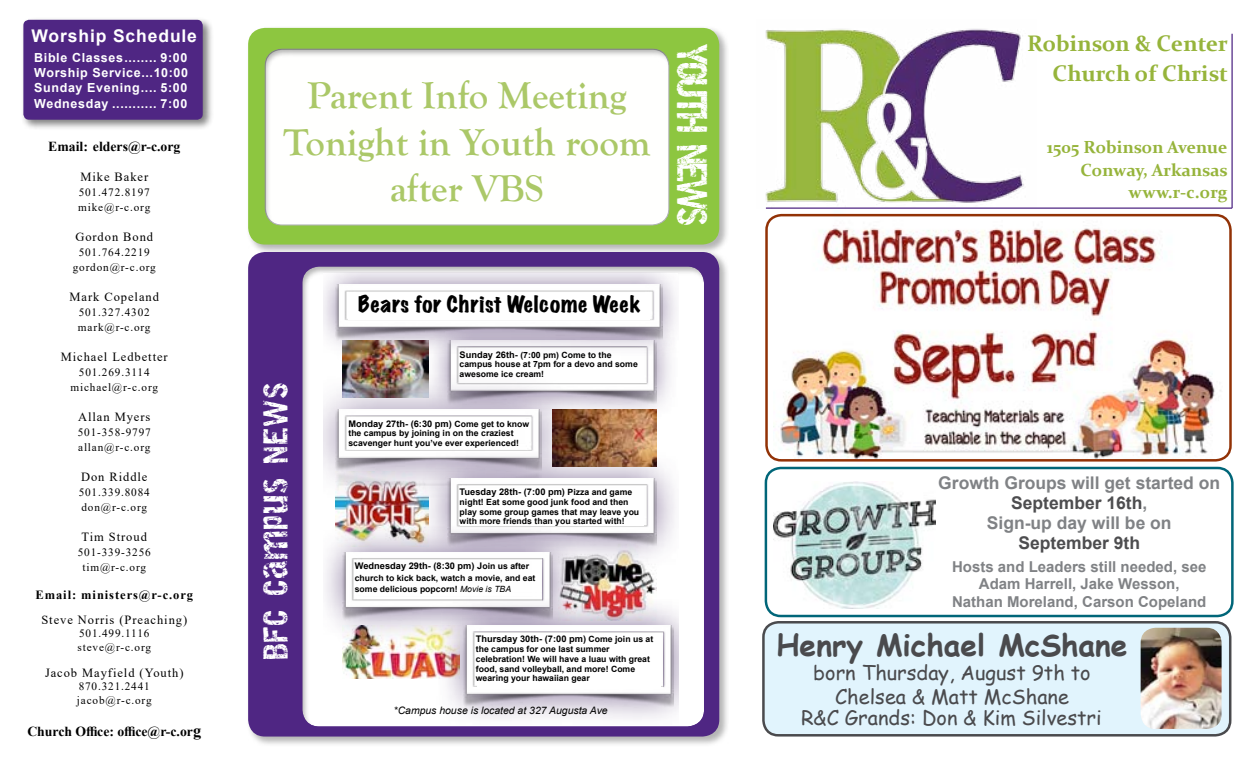
<style>
.page{position:relative;width:1260px;height:765px;background:#fff}
.page>*{position:absolute;margin:0;border:0;box-sizing:border-box;transform-origin:0 0}
.t1{font:700 38.75px/46.5px "Goudy Old Style T";color:#abc868;text-align:center}
.t2{font:30.12px "Destroy";letter-spacing:-.1em;color:#fff;scale:.72 1}
.t3{font:700 30px "Comic Sans MS";color:#4a4a4d}
.t4{font:24.38px "Destroy";letter-spacing:.075em;color:#fff;scale:.77 1}
.t5{font:700 22.5px/30px "Constantia";color:#96b43b;text-align:right}
.t6{font:expanded 20.5px "Marker Felt";letter-spacing:.035em;color:#000}
.t7{font:20px/24px "Comic Sans MS";color:#4a4a4d;text-align:center}
.t8{font:700 17.5px/20px "Arial";color:#808285;text-align:center}
.t9{font:700 17.5px/22.5px "Constantia";color:#96b43b;text-align:right}
.t10{font:700 17.5px "Arial";letter-spacing:.05em;color:#fff}
.t11{font:700 17.5px "Arial";color:#4d4d4f}
.t12{font:700 15px/17.5px "Arial";color:#808285;text-align:center}
.t13{font:700 13.75px "Times New Roman";color:#000}
.t14{font:12.5px "Times New Roman";letter-spacing:.075em;color:#000}
.t15{font:700 12.5px/15px "Arial";letter-spacing:.05em;color:#fff;text-align:justify}
.t16{font:700 12.5px "Times New Roman";letter-spacing:.075em;color:#000}
.t17{font:11.25px/15px "Times New Roman";letter-spacing:.075em;color:#000}
.t18{font:italic 10.25px "Arial";color:#000}
.t19{font:700 9.12px "Arial";color:#000}
.t20{font:700 8.5px/9.8px "Arial";color:#000}
.s1{font-size:16.25px}
.s2{font-size:9.12px}
.s3{font-size:8.5px}
.s4{font-weight:400;font-style:italic}
.s5{color:#4d4d4f}
</style>
<div class="page">
<div style="left:765px;top:467px;width:469px;height:150px;border:2px solid #006679;border-radius:15px"></div>
<div style="left:21px;top:17px;width:192px;height:113px;background:#000;opacity:.5"></div>
<div style="left:23px;top:20px;width:180px;height:100px;background:#4f2683;border-radius:6px"></div>
<div style="left:247px;top:26px;width:482px;height:228px;background:#9b9b9b;opacity:.74"></div>
<div style="left:248px;top:28px;width:471px;height:217px;background:#8dc640;border-radius:17px"></div>
<div style="left:253px;top:43px;width:427px;height:184px;background:#9b9b9b;opacity:.74"></div>
<div style="left:247px;top:250px;width:482px;height:497px;background:#9b9b9b;opacity:.74"></div>
<div style="left:248px;top:252px;width:471px;height:485px;background:#4f2683;border-radius:17px"></div>
<div style="left:290px;top:260px;width:425px;height:467px;background:#9b9b9b;opacity:.74"></div>
<img style="left:765px;top:29px;width:272px;height:179px">
<hr style="left:766px;top:208px;width:466px;height:1px;background:#4f2683">
<hr style="left:1231px;top:34px;width:2px;height:174px;background:#4f2683">
<div style="left:763px;top:622px;width:467px;height:113px;background:#e1f4fd;border-radius:15px"></div>
<div style="left:762px;top:621px;width:469px;height:116px;border:2px solid #4a4a4d;border-radius:15px"></div>
<img style="left:773px;top:481px;width:162px;height:127px">
<div style="left:324px;top:273px;width:354px;height:452px;background:#fff"></div>
<img style="left:581px;top:430px;width:76px;height:18px">
<img style="left:343px;top:366px;width:79px;height:6px">
<img style="left:336px;top:511px;width:80px;height:12px">
<img style="left:583px;top:578px;width:74px;height:18px">
<img style="left:343px;top:653px;width:89px;height:25px">
<img style="left:422px;top:366px;width:249px;height:64px">
<img style="left:447px;top:366px;width:210px;height:38px">
<div style="left:460px;top:350px;width:184px;height:33px;background:#fff"></div>
<img style="left:324px;top:372px;width:257px;height:139px">
<img style="left:336px;top:410px;width:206px;height:87px">
<img style="left:416px;top:448px;width:260px;height:130px">
<img style="left:447px;top:478px;width:210px;height:69px">
<div style="left:460px;top:488px;width:184px;height:38px;background:#fff"></div>
<img style="left:325px;top:523px;width:258px;height:130px">
<img style="left:343px;top:553px;width:209px;height:68px">
<img style="left:432px;top:596px;width:246px;height:123px">
<img style="left:464px;top:625px;width:209px;height:82px">
<div style="left:477px;top:635px;width:184px;height:51px;background:#fff"></div>
<img style="left:324px;top:273px;width:353px;height:93px">
<img style="left:336px;top:284px;width:327px;height:57px">
<div style="left:349px;top:294px;width:301px;height:26px;background:#fff"></div>
<img style="left:1141px;top:628px;width:81px;height:101px">
<img style="left:773px;top:213px;width:451px;height:246px">
<div style="left:765px;top:214px;width:467px;height:248px;border:2px solid #923206;border-radius:15px"></div>
<h3 class="t10" style="left:32px;top:23px;width:167px">Worship Schedule</h3>
<h3 class="t15" style="left:34px;top:50px;width:155px">Bible Classes........ 9:00<br>Worship Service...10:00<br>Sunday Evening.... 5:00</h3>
<h3 class="t15" style="left:34px;top:96px;width:155px">Wednesday ........... 7:00</h3>
<h3 class="t13" style="left:48px;top:137px;width:134px">Email: elders@r-c.org</h3>
<h3 class="t14" style="left:80px;top:168px;width:69px">Mike Baker</h3>
<h3 class="t17" style="left:78px;top:184px;width:74px">501.472.8197 mike@r-c.org</h3>
<h3 class="t14" style="left:75px;top:228px;width:79px">Gordon Bond</h3>
<h3 class="t17" style="left:73px;top:244px;width:85px;text-align:center">501.764.2219 gordon@r-c.org</h3>
<h3 class="t14" style="left:70px;top:288px;width:91px">Mark Copeland</h3>
<h3 class="t17" style="left:78px;top:304px;width:74px">501.327.4302 mark@r-c.org</h3>
<h3 class="t14" style="left:61px;top:348px;width:108px">Michael Ledbetter</h3>
<h3 class="t17" style="left:70px;top:364px;width:89px;text-align:center">501.269.3114 michael@r-c.org</h3>
<h3 class="t14" style="left:78px;top:408px;width:74px">Allan Myers</h3>
<h3 class="t17" style="left:78px;top:424px;width:75px">501-358-9797 allan@r-c.org</h3>
<h3 class="t14" style="left:81px;top:468px;width:68px">Don Riddle</h3>
<h3 class="t17" style="left:79px;top:484px;width:73px">501.339.8084 don@r-c.org</h3>
<h3 class="t14" style="left:82px;top:528px;width:67px">Tim Stroud</h3>
<h3 class="t17" style="left:78px;top:544px;width:75px;text-align:center">501-339-3256 tim@r-c.org</h3>
<h3 class="t16" style="left:35px;top:585px;width:159px">Email: ministers@r-c.org</h3>
<h3 class="t14" style="left:41px;top:611px;width:147px">Steve Norris (Preaching)</h3>
<h3 class="t17" style="left:78px;top:626px;width:75px;line-height:13.5px">501.499.1116 steve@r-c.org</h3>
<h3 class="t14" style="left:45px;top:664px;width:140px">Jacob Mayfield (Youth)</h3>
<h3 class="t17" style="left:77px;top:679px;width:76px;line-height:13.5px">870.321.2441 jacob@r-c.org</h3>
<h3 class="t13" style="left:27px;top:721px;width:175px">Church Office: office@r-c.or<span class="s1">g</span></h3>
<h1 class="t1" style="left:283px;top:73px;width:369px">Parent Info Meeting<br>Tonight in Youth room after VBS</h1>
<h2 class="t2" style="left:711px;top:44px;width:256px;rotate:90deg">YOUTH NEWS</h2>
<h3 class="t4" style="left:260px;top:659px;width:361px;rotate:-90deg">BFC Campus NEWS</h3>
<h3 class="t6" style="left:358px;top:288px;width:284px">Bears for Christ Welcome Week</h3>
<p class="t20" style="left:460px;top:350px;width:180px"><span class="s2">Sunday 26th-</span> (7:00 pm) Come to the campus house at 7pm for a devo and some awesome ice cream!</p>
<p class="t19" style="left:348px;top:418px;width:182px">Monday 27th- (6:30 pm) <span class="s3">Come get to know</span></p>
<p class="t20" style="left:348px;top:429px;width:172px">the campus by joining in on the craziest scavenger hunt you’ve ever experienced!</p>
<p class="t19" style="left:460px;top:486px;width:174px">Tuesday 28th- (7:00 pm) <span class="s3">Pizza and game</span></p>
<p class="t20" style="left:460px;top:497px;width:181px">night! Eat some good junk food and then play some group games that may leave you with more friends than you started with!</p>
<p class="t19" style="left:355px;top:560px;width:176px">Wednesday 29th- (8:30 pm) J<span class="s3">oin us after</span></p>
<p class="t20" style="left:355px;top:572px;width:182px;line-height:11.4px">church to kick back, watch a movie, and eat some delicious popcorn! <span class="s4">Movie is TBA</span></p>
<p class="t19" style="left:476px;top:633px;width:179px">Thursday 30th- (7:00 pm) <span class="s3">Come join us at</span></p>
<p class="t20" style="left:476px;top:645px;width:176px">the campus for one last summer celebration! We will have a luau with great food, sand volleyball, and more! Come wearing your hawaiian gear</p>
<p class="t18" style="left:394px;top:704px;width:216px">*Campus house is located at 327 Augusta Ave</p>
<h3 class="t5" style="left:1027px;top:27px;width:202px">Robinson &amp; Center<br>Church of Christ</h3>
<h3 class="t9" style="left:1047px;top:135px;width:182px">1505 Robinson Avenue<br>Conway, Arkansas www.r-c.org</h3>
<h3 class="t8" style="left:938px;top:473px;width:283px">Growth Groups will get started on<br><span class="s5">September 16th</span>,<br>Sign-up day will be on</h3>
<h3 class="t11" style="left:1018px;top:531px;width:123px">September 9th</h3>
<h3 class="t12" style="left:952px;top:558px;width:256px">Hosts and Leaders still needed, see<br>Adam Harrell, Jake Wesson,<br>Nathan Moreland, Carson Copeland</h3>
<h3 class="t3" style="left:777px;top:623px;width:353px">Henry Michael McShane</h3>
<h3 class="t7" style="left:813px;top:660px;width:279px">born Thursday, August 9th to<br>Chelsea &amp; Matt McShane</h3>
<h3 class="t7" style="left:801px;top:705px;width:302px">R&amp;C Grands: Don &amp; Kim Silvestri</h3>
</div>
